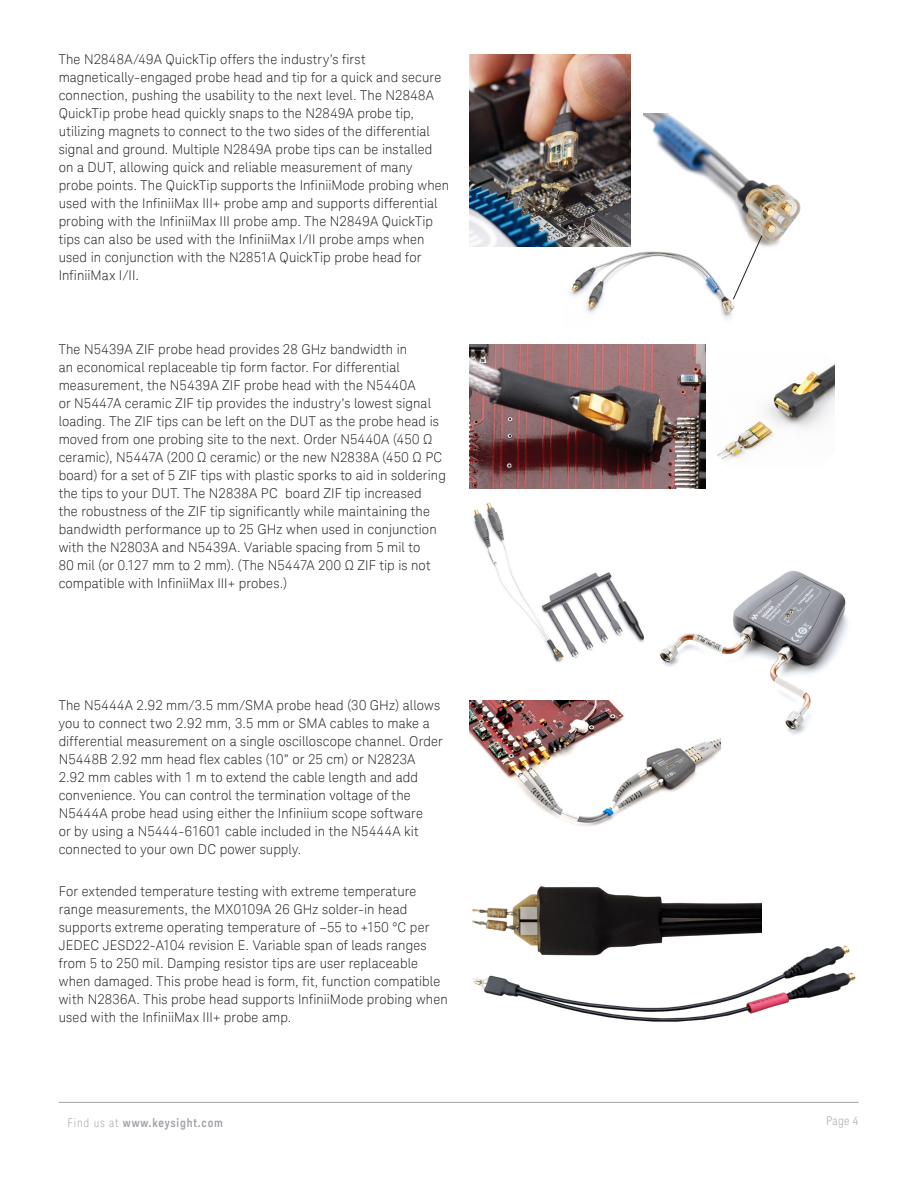
<style>
.page{position:relative;width:918px;height:1188px;background:#fff}
.page>*{position:absolute;margin:0;border:0;box-sizing:border-box;transform-origin:0 0}
.K_Body_Text{font:300 13.5px/18px "Keysight Sans";letter-spacing:.01em;color:#231f20}
.t1{font:700 12px "Keysight Sans Condensed";letter-spacing:.07em;color:#a4a1a9}
.t2{font:300 condensed 12px "Keysight Sans";color:#a4a1a9}
.s1{font-family:"Keysight Sans";font-weight:300;font-stretch:condensed}
</style>
<div class="page">
<hr style="left:59px;top:1102px;width:800px;height:1px;background:#a4a1a9">
<img style="left:469px;top:344px;width:236px;height:145px">
<img style="left:717px;top:364px;width:118px;height:95px">
<img style="left:473px;top:502px;width:172px;height:161px">
<img style="left:660px;top:570px;width:188px;height:165px">
<img style="left:643px;top:113px;width:158px;height:134px">
<img style="left:570px;top:233px;width:176px;height:86px">
<svg style="left:733px;top:235px;width:30px;height:65px"></svg>
<img style="left:469px;top:54px;width:162px;height:193px">
<img style="left:469px;top:701px;width:252px;height:125px">
<img style="left:473px;top:945px;width:383px;height:77px">
<img style="left:472px;top:886px;width:289px;height:73px">
<p class="K_Body_Text" style="left:59px;top:50px;width:392px">The N2848A/49A QuickTip offers the industry’s first magnetically-engaged probe head and tip for a quick and secure connection, pushing the usability to the next level. The N2848A QuickTip probe head quickly snaps to the N2849A probe tip, utilizing magnets to connect to the two sides of the differential signal and ground. Multiple N2849A probe tips can be installed on a DUT, allowing quick and reliable measurement of many probe points. The QuickTip supports the InfiniiMode probing when used with the InfiniiMax III+ probe amp and supports differential probing with the InfiniiMax III probe amp. The N2849A QuickTip tips can also be used with the InfiniiMax I/II probe amps when used in conjunction with the N2851A QuickTip probe head for InfiniiMax I/II.</p>
<p class="K_Body_Text" style="left:59px;top:341px;width:389px">The N5439A ZIF probe head provides 28 GHz bandwidth in<br>an economical replaceable tip form factor. For differential measurement, the N5439A ZIF probe head with the N5440A<br>or N5447A ceramic ZIF tip provides the industry’s lowest signal loading. The ZIF tips can be left on the DUT as the probe head is moved from one probing site to the next. Order N5440A (450 Ω ceramic), N5447A (200 Ω ceramic) or the new N2838A (450 Ω PC board) for a set of 5 ZIF tips with plastic sporks to aid in soldering the tips to your DUT. The N2838A PC board ZIF tip increased<br>the robustness of the ZIF tip significantly while maintaining the bandwidth performance up to 25 GHz when used in conjunction with the N2803A and N5439A. Variable spacing from 5 mil to<br>80 mil (or 0.127 mm to 2 mm). (The N5447A 200 Ω ZIF tip is not compatible with InfiniiMax III+ probes.)</p>
<p class="K_Body_Text" style="left:59px;top:697px;width:386px">The N5444A 2.92 mm/3.5 mm/SMA probe head (30 GHz) allows you to connect two 2.92 mm, 3.5 mm or SMA cables to make a differential measurement on a single oscilloscope channel. Order N5448B 2.92 mm head flex cables (10” or 25 cm) or N2823A 2.92 mm cables with 1 m to extend the cable length and add convenience. You can control the termination voltage of the N5444A probe head using either the Infiniium scope software<br>or by using a N5444-61601 cable included in the N5444A kit connected to your own DC power supply.</p>
<p class="K_Body_Text" style="left:59px;top:882px;width:390px">For extended temperature testing with extreme temperature range measurements, the MX0109A 26 GHz solder-in head supports extreme operating temperature of –55 to +150 °C per JEDEC JESD22-A104 revision E. Variable span of leads ranges from 5 to 250 mil. Damping resistor tips are user replaceable when damaged. This probe head is form, fit, function compatible with N2836A. This probe head supports InfiniiMode probing when used with the InfiniiMax III+ probe amp.</p>
<p class="t1" style="left:68px;top:1115px;width:157px"><span class="s1">Find us at</span> www.keysight.com</p>
<p class="t2" style="left:826px;top:1113px;width:34px">Page 4</p>
</div>
